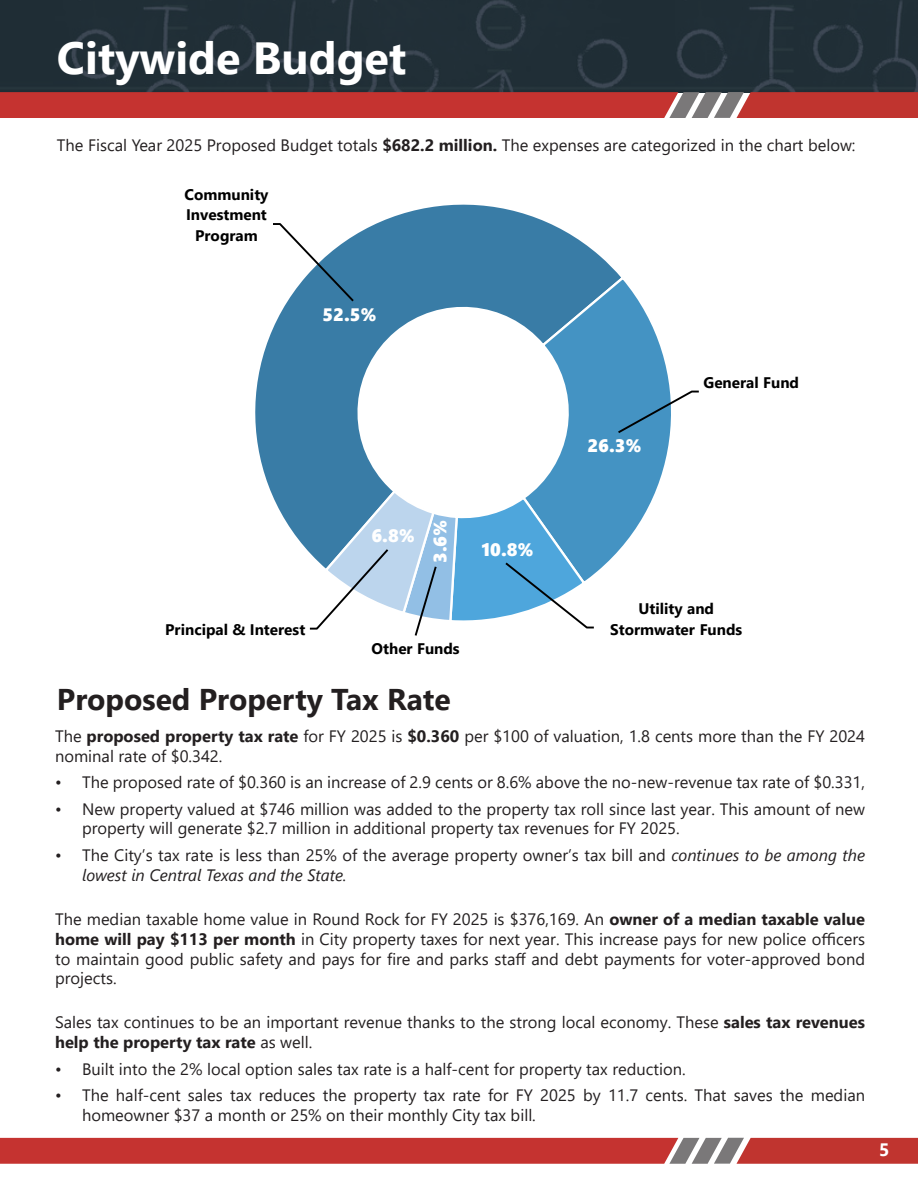
<style>
.page{position:relative;width:918px;height:1188px;background:#fff}
.page>*{position:absolute;margin:0;border:0;box-sizing:border-box;transform-origin:0 0}
.t1{font:700 45px "Segoe UI";color:#fff}
.t2{font:700 30px "Segoe UI";color:#231f20}
.t3{font:18px "Segoe UI Black";color:#fff}
.t4{font:700 18px "Segoe UI";color:#fff}
.t5{font:16.5px/19.8px "Segoe UI";color:#231f20}
.t6{font:700 15.3px/20.4px "Segoe UI";color:#000;text-align:center}
.s1{font-weight:700}
.s2{font-style:italic}
</style>
<div class="page">
<div style="left:0;top:0;width:918px;height:92px;background:#1f2b3a"></div>
<svg style="left:0;top:1138px;width:918px;height:26px;background:#c23d3a"></svg>
<svg style="left:0;top:92px;width:918px;height:26px;background:#c03b38"></svg>
<svg style="left:255px;top:204px;width:364px;height:347px;fill:#397ca6"></svg>
<svg style="left:520px;top:275px;width:150px;height:298px;fill:#4493c3"></svg>
<svg style="left:271px;top:222px;width:85px;height:81px"></svg>
<svg style="left:616px;top:390px;width:83px;height:45px"></svg>
<svg style="left:308px;top:488px;width:288px;height:148px"></svg>
<p class="t1" style="left:57px;top:15px;width:351px">Citywide Budget</p>
<p class="t5" style="left:57px;top:134px;width:800px">The Fiscal Year 2025 Proposed Budget totals <span class="s1">$682.2 million.</span> The expenses are categorized in the chart below:</p>
<p class="t6" style="left:184px;top:183px;width:86px">Community<br>Investment<br>Program</p>
<p class="t3" style="left:322px;top:302px;width:56px">52.5%</p>
<p class="t3" style="left:588px;top:433px;width:56px">26.3%</p>
<p class="t6" style="left:703px;top:371px;width:97px">General Fund</p>
<p class="t3" style="left:372px;top:523px;width:45px">6.8%</p>
<p class="t3" style="left:427px;top:563px;width:45px;rotate:-90deg">3.6%</p>
<p class="t3" style="left:482px;top:537px;width:54px">10.8%</p>
<p class="t6" style="left:165px;top:618px;width:142px">Principal &amp; Interest</p>
<p class="t6" style="left:372px;top:637px;width:90px">Other Funds</p>
<p class="t6" style="left:610px;top:598px;width:134px">Utility and<br>Stormwater Funds</p>
<p class="t2" style="left:57px;top:671px;width:395px">Proposed Property Tax Rate</p>
<p class="t5" style="left:55px;top:725px;width:811px">The <span class="s1">proposed property tax rate</span> for FY 2025 is <span class="s1">$0.360</span> per $100 of valuation, 1.8 cents more than the FY 2024 nominal rate of $0.342.</p>
<p class="t5" style="left:55px;top:771px;width:812px">• The proposed rate of $0.360 is an increase of 2.9 cents or 8.6% above the no-new-revenue tax rate of $0.331,</p>
<p class="t5" style="left:82px;top:797px;width:785px;text-indent:-27px">• New property valued at $746 million was added to the property tax roll since last year. This amount of new property will generate $2.7 million in additional property tax revenues for FY 2025.</p>
<p class="t5" style="left:82px;top:844px;width:785px;text-indent:-27px">• The City’s tax rate is less than 25% of the average property owner’s tax bill and <span class="s2">continues to be among the lowest in Central Texas and the State.</span></p>
<p class="t5" style="left:55px;top:908px;width:812px;text-align:justify">The median taxable home value in Round Rock for FY 2025 is $376,169. An <span class="s1">owner of a median taxable value home will pay $113 per month</span> in City property taxes for next year. This increase pays for new police officers to maintain good public safety and pays for fire and parks staff and debt payments for voter-approved bond projects.</p>
<p class="t5" style="left:55px;top:1011px;width:811px">Sales tax continues to be an important revenue thanks to the strong local economy. These <span class="s1">sales tax revenues help the property tax rate</span> as well.</p>
<p class="t5" style="left:55px;top:1058px;width:632px">• Built into the 2% local option sales tax rate is a half-cent for property tax reduction.</p>
<p class="t5" style="left:82px;top:1084px;width:784px;text-indent:-27px">• The half-cent sales tax reduces the property tax rate for FY 2025 by 11.7 cents. That saves the median homeowner $37 a month or 25% on their monthly City tax bill.</p>
<p class="t4" style="left:879px;top:1132px;width:12px">5</p>
</div>
